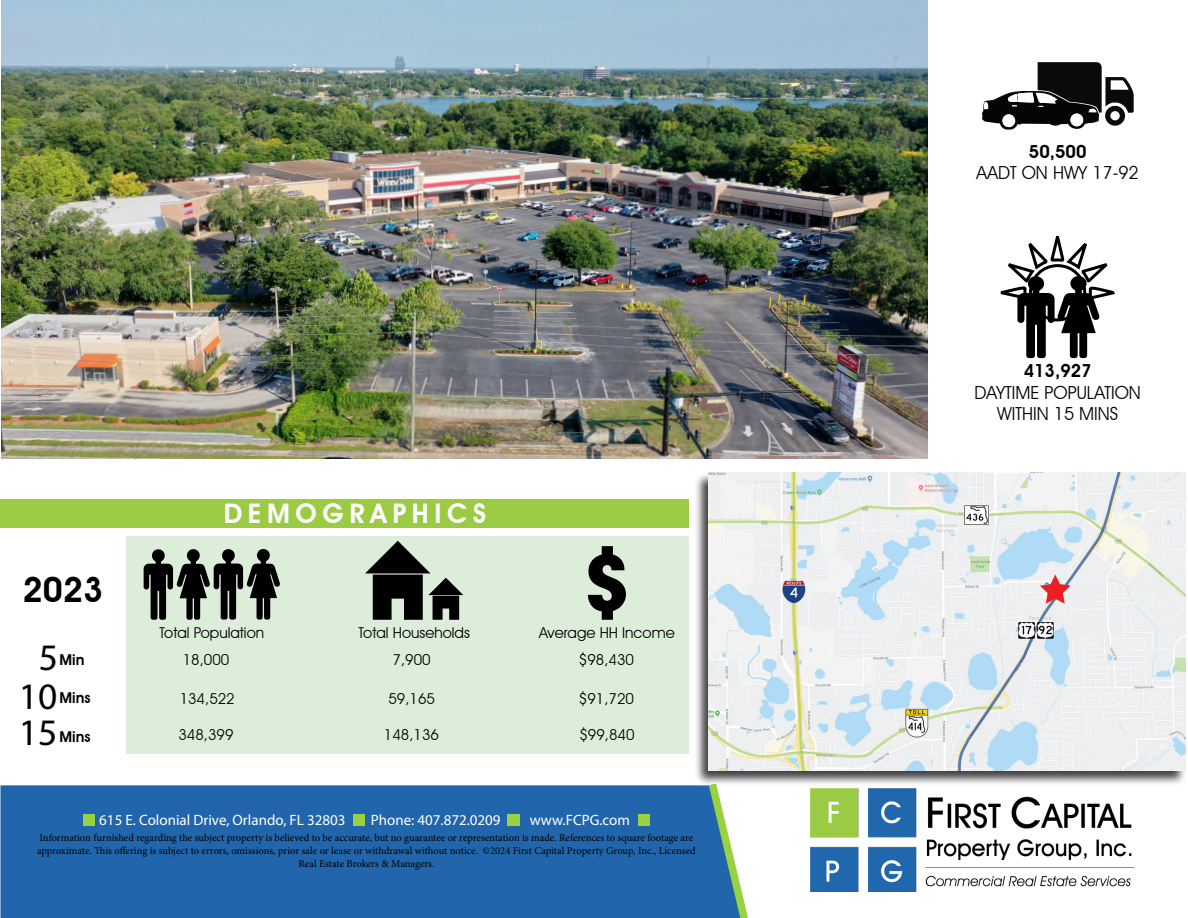
<style>
.page{position:relative;width:1188px;height:918px;background:#fff}
.page>*{position:absolute;margin:0;border:0;box-sizing:border-box;transform-origin:0 0}
.t1{font:700 82.95px "Avant Garde LT";color:#000}
.t2{font:37.5px "Myriad Pro";color:#000}
.t3{font:600 34.5px "Avant Garde IT Cby BT";color:#000}
.t4{font:600 27px "Avant Garde IT Cby BT";letter-spacing:.21em;color:#fff}
.t5{font:18px/21.6px "Avant Garde IT Cby BT";color:#000;text-align:center}
.t6{font:600 18px "Avant Garde IT Cby BT";color:#000}
.t7{font:15px "Avant Garde IT Cby BT";color:#000}
.t8{font:15px "Myriad Pro";color:#fff}
.t9{font:600 15px "Avant Garde IT Cby BT";color:#000}
.t10{font:10.5px/12.6px "Minion Pro";letter-spacing:-.005em;color:#000;text-align:center}
</style>
<div class="page">
<div style="left:0;top:785px;width:703px;height:133px;background:#2166ac"></div>
<div style="left:508px;top:814px;width:12px;height:12px;background:#99d140"></div>
<div style="left:638px;top:814px;width:12px;height:12px;background:#99d140"></div>
<div style="left:353px;top:814px;width:12px;height:12px;background:#99d140"></div>
<div style="left:83px;top:814px;width:12px;height:12px;background:#99d140"></div>
<svg style="left:703px;top:787px;width:45px;height:131px"></svg>
<img style="left:1px;top:0;width:926px;height:459px">
<div style="left:0;top:499px;width:688px;height:28px;background:#9bcb43"></div>
<div style="left:126px;top:536px;width:562px;height:218px;background:#dceed9"></div>
<svg style="left:365px;top:541px;width:98px;height:79px"></svg>
<svg style="left:144px;top:549px;width:136px;height:71px"></svg>
<div style="left:694px;top:472px;width:493px;height:315px;background:#000;opacity:.75"></div>
<img style="left:709px;top:472px;width:477px;height:298px">
<img style="left:810px;top:789px;width:324px;height:102px">
<svg style="left:982px;top:62px;width:152px;height:68px"></svg>
<svg style="left:1000px;top:235px;width:115px;height:123px"></svg>
<h3 class="t3" style="left:23px;top:569px;width:82px">2023</h3>
<h2 class="t2" style="left:39px;top:634px;width:21px">5</h2>
<h3 class="t9" style="left:60px;top:650px;width:26px">Min</h3>
<h2 class="t2" style="left:19px;top:673px;width:40px">10</h2>
<h3 class="t9" style="left:60px;top:689px;width:33px">Mins</h3>
<h2 class="t2" style="left:19px;top:709px;width:40px">15</h2>
<h3 class="t9" style="left:60px;top:728px;width:33px">Mins</h3>
<h3 class="t4" style="left:224px;top:497px;width:264px">DEMOGRAPHICS</h3>
<h1 class="t1" style="left:581px;top:529px;width:53px">$</h1>
<h3 class="t7" style="left:159px;top:624px;width:106px">Total Population</h3>
<h3 class="t7" style="left:358px;top:624px;width:113px">Total Households</h3>
<h3 class="t7" style="left:539px;top:624px;width:137px">Average HH Income</h3>
<h3 class="t7" style="left:183px;top:651px;width:48px">18,000</h3>
<h3 class="t7" style="left:393px;top:651px;width:40px">7,900</h3>
<h3 class="t7" style="left:579px;top:650px;width:57px">$98,430</h3>
<h3 class="t7" style="left:180px;top:689px;width:57px">134,522</h3>
<h3 class="t7" style="left:388px;top:689px;width:48px">59,165</h3>
<h3 class="t7" style="left:579px;top:689px;width:57px">$91,720</h3>
<h3 class="t7" style="left:178px;top:726px;width:57px">348,399</h3>
<h3 class="t7" style="left:384px;top:726px;width:57px">148,136</h3>
<h3 class="t7" style="left:579px;top:726px;width:57px">$99,840</h3>
<h3 class="t8" style="left:99px;top:811px;width:248px">615 E. Colonial Drive, Orlando, FL 32803</h3>
<h3 class="t8" style="left:371px;top:811px;width:131px">Phone: 407.872.0209</h3>
<h3 class="t8" style="left:530px;top:811px;width:102px">www.FCPG.com</h3>
<p class="t10" style="left:37px;top:832px;width:660px">Information furnished regarding the subject property is believed to be accurate, but no guarantee or representation is made. References to square footage are approximate. This offering is subject to errors, omissions, prior sale or lease or withdrawal without notice. ©2024 First Capital Property Group, Inc., Licensed<br>Real Estate Brokers &amp; Managers.</p>
<h3 class="t6" style="left:1029px;top:140px;width:59px">50,500</h3>
<h3 class="t5" style="left:977px;top:162px;width:164px">AADT ON HWY 17-92</h3>
<h3 class="t6" style="left:1024px;top:360px;width:69px">413,927</h3>
<h3 class="t5" style="left:975px;top:381px;width:168px">DAYTIME POPULATION<br>WITHIN 15 MINS</h3>
</div>
